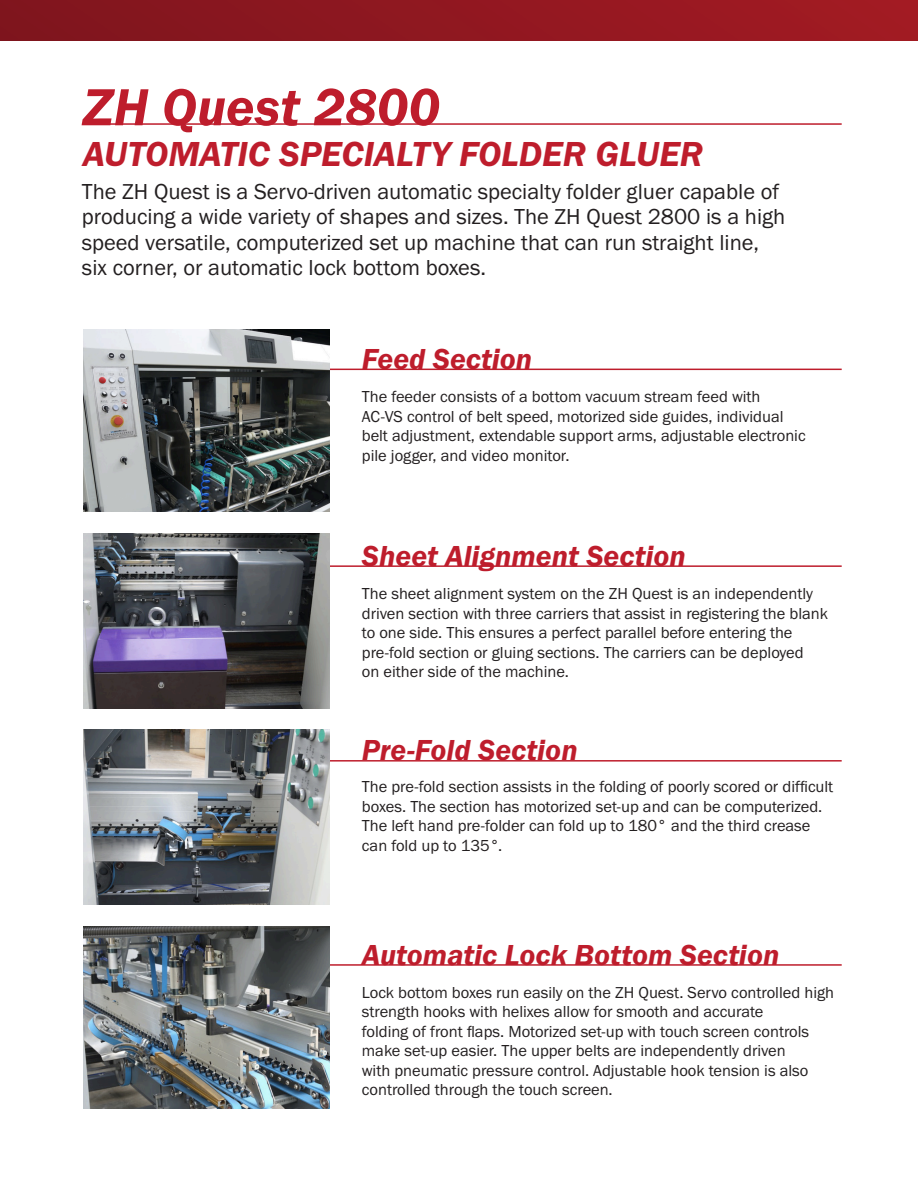
<style>
.page{position:relative;width:918px;height:1188px;background:#fff}
.page>*{position:absolute;margin:0;border:0;box-sizing:border-box;transform-origin:0 0}
.t1{font:54px "Franklin Gothic URW Dem Ita";color:#be1d2c}
.t2{font:36px "Franklin Gothic URW Dem Ita";color:#be1d2c}
.t3{font:30px "Franklin Gothic URW Dem Ita";color:#be1d2c}
.t4{font:22.5px/25.5px "Franklin Gothic URW Boo";color:#231f20}
.t5{font:16.5px/19.5px "Franklin Gothic URW Boo";color:#231f20}
</style>
<div class="page">
<hr style="left:302px;top:369px;width:540px;height:1px;background:#be1d2c">
<hr style="left:82px;top:123px;width:760px;height:2px;background:#be1d2c">
<hr style="left:302px;top:565px;width:540px;height:2px;background:#be1d2c">
<hr style="left:302px;top:760px;width:540px;height:2px;background:#be1d2c">
<hr style="left:302px;top:964px;width:540px;height:2px;background:#be1d2c">
<img style="left:84px;top:329px;width:246px;height:183px">
<img style="left:84px;top:730px;width:246px;height:174px">
<img style="left:84px;top:926px;width:246px;height:183px">
<img style="left:84px;top:534px;width:246px;height:174px">
<div style="left:0;top:0;width:918px;height:40px;background:linear-gradient(to right,#7f151d,#a31a23)"></div>
<p class="t1" style="left:83px;top:72px;width:359px">ZH Quest 2800</p>
<p class="t2" style="left:83px;top:130px;width:622px">AUTOMATIC SPECIALTY FOLDER GLUER</p>
<p class="t4" style="left:82px;top:178px;width:705px">The ZH Quest is a Servo-driven automatic specialty folder gluer capable of producing a wide variety of shapes and sizes. The ZH Quest 2800 is a high speed versatile, computerized set up machine that can run straight line, six corner, or automatic lock bottom boxes.</p>
<p class="t3" style="left:362px;top:340px;width:172px">Feed Section</p>
<p class="t5" style="left:362px;top:387px;width:445px">The feeder consists of a bottom vacuum stream feed with<br>AC-VS control of belt speed, motorized side guides, individual belt adjustment, extendable support arms, adjustable electronic pile jogger, and video monitor.</p>
<p class="t3" style="left:362px;top:536px;width:325px">Sheet Alignment Section</p>
<p class="t5" style="left:362px;top:584px;width:468px">The sheet alignment system on the ZH Quest is an independently driven section with three carriers that assist in registering the blank to one side. This ensures a perfect parallel before entering the pre-fold section or gluing sections. The carriers can be deployed<br>on either side of the machine.</p>
<p class="t3" style="left:362px;top:731px;width:217px">Pre-Fold Section</p>
<p class="t5" style="left:362px;top:777px;width:473px">The pre-fold section assists in the folding of poorly scored or difficult boxes. The section has motorized set-up and can be computerized.<br>The left hand pre-folder can fold up to 180° and the third crease can fold up to 135°.</p>
<p class="t3" style="left:362px;top:935px;width:419px">Automatic Lock Bottom Section</p>
<p class="t5" style="left:362px;top:982px;width:474px">Lock bottom boxes run easily on the ZH Quest. Servo controlled high strength hooks with helixes allow for smooth and accurate<br>folding of front flaps. Motorized set-up with touch screen controls make set-up easier. The upper belts are independently driven<br>with pneumatic pressure control. Adjustable hook tension is also controlled through the touch screen.</p>
</div>
